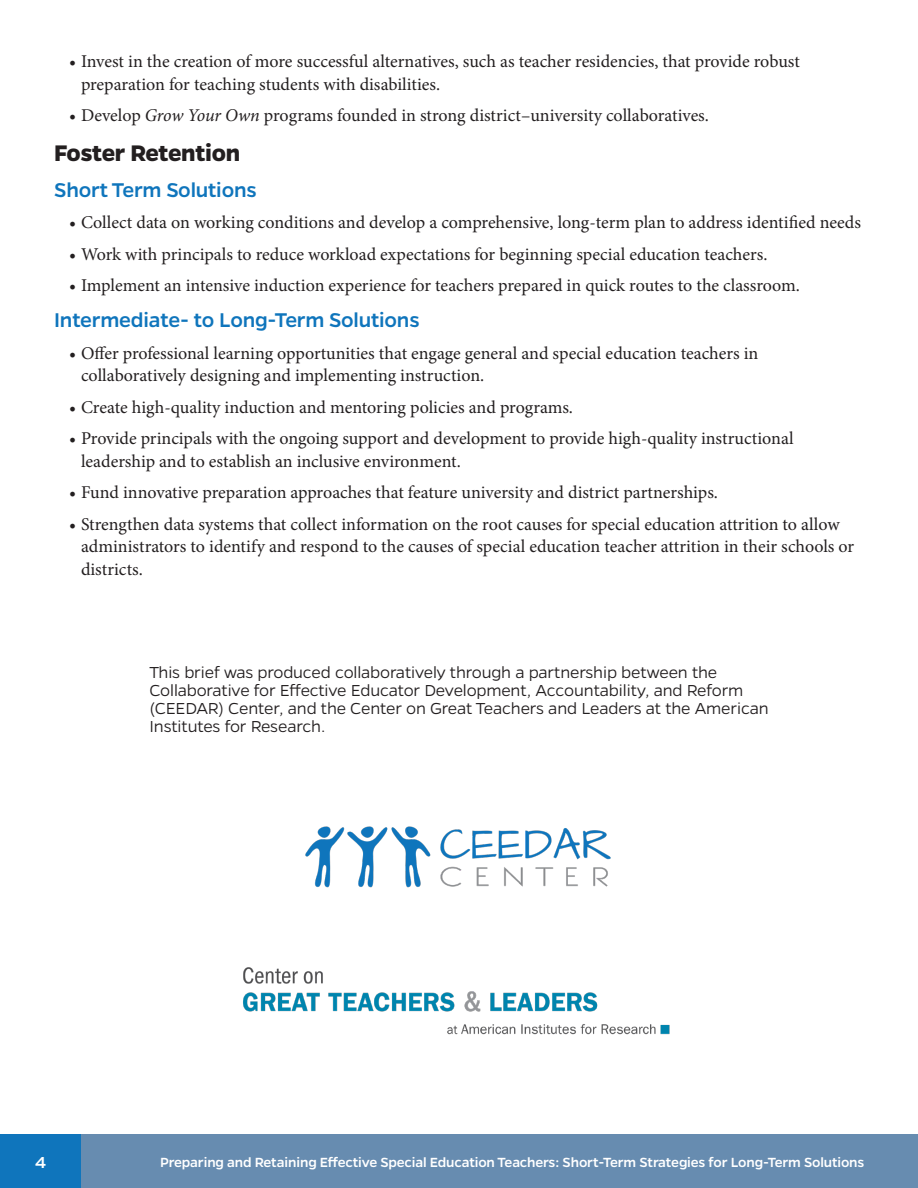
<style>
.page{position:relative;width:918px;height:1188px;background:#fff}
.page>*{position:absolute;margin:0;border:0;box-sizing:border-box;transform-origin:0 0}
.H1_Header{font:700 25.5px "Gentona";letter-spacing:-.01em;color:#231f20}
.H2_Header{font:500 22.5px "Gentona";letter-spacing:-.01em;color:#0f75bc}
.t1{font:18px/22.5px "Minion Pro";color:#231f20}
.Body_Header{font:300 18px/18px "Gentona";letter-spacing:-.01em;color:#231f20}
.t2{font:500 18px "Gentona";color:#fff}
.t3{font:500 15px "Gentona";letter-spacing:-.01em;color:#fff}
.s1{font-style:italic}
</style>
<div class="page">
<div style="left:81px;top:1134px;width:837px;height:54px;background:#678cb0"></div>
<div style="left:0;top:1134px;width:81px;height:54px;background:#0f75bc"></div>
<img style="left:305px;top:826px;width:306px;height:62px">
<img style="left:243px;top:967px;width:427px;height:68px">
<p class="t1" style="left:81px;top:50px;width:720px;text-indent:-12px">• Invest in the creation of more successful alternatives, such as teacher residencies, that provide robust preparation for teaching students with disabilities.</p>
<p class="t1" style="left:69px;top:104px;width:642px">• Develop <span class="s1">Grow Your Own</span> programs founded in strong district–university collaboratives.</p>
<p class="H1_Header" style="left:54px;top:138px;width:188px">Foster Retention</p>
<p class="H2_Header" style="left:54px;top:177px;width:204px">Short Term Solutions</p>
<p class="t1" style="left:69px;top:211px;width:793px">• Collect data on working conditions and develop a comprehensive, long-term plan to address identified needs</p>
<p class="t1" style="left:69px;top:243px;width:700px">• Work with principals to reduce workload expectations for beginning special education teachers.</p>
<p class="t1" style="left:69px;top:274px;width:732px">• Implement an intensive induction experience for teachers prepared in quick routes to the classroom.</p>
<p class="H2_Header" style="left:54px;top:307px;width:367px">Intermediate- to Long-Term Solutions</p>
<p class="t1" style="left:81px;top:342px;width:679px;text-indent:-12px">• Offer professional learning opportunities that engage general and special education teachers in collaboratively designing and implementing instruction.</p>
<p class="t1" style="left:69px;top:396px;width:506px">• Create high-quality induction and mentoring policies and programs.</p>
<p class="t1" style="left:81px;top:427px;width:714px;text-indent:-12px">• Provide principals with the ongoing support and development to provide high-quality instructional leadership and to establish an inclusive environment.</p>
<p class="t1" style="left:69px;top:481px;width:651px">• Fund innovative preparation approaches that feature university and district partnerships.</p>
<p class="t1" style="left:81px;top:513px;width:775px;text-indent:-12px">• Strengthen data systems that collect information on the root causes for special education attrition to allow administrators to identify and respond to the causes of special education teacher attrition in their schools or districts.</p>
<p class="Body_Header" style="left:149px;top:663px;width:621px">This brief was produced collaboratively through a partnership between the Collaborative for Effective Educator Development, Accountability, and Reform (CEEDAR) Center, and the Center on Great Teachers and Leaders at the American Institutes for Research.</p>
<p class="t2" style="left:35px;top:1152px;width:12px">4</p>
<p class="t3" style="left:160px;top:1153px;width:706px">Preparing and Retaining Effective Special Education Teachers: Short-Term Strategies for Long-Term Solutions</p>
</div>
